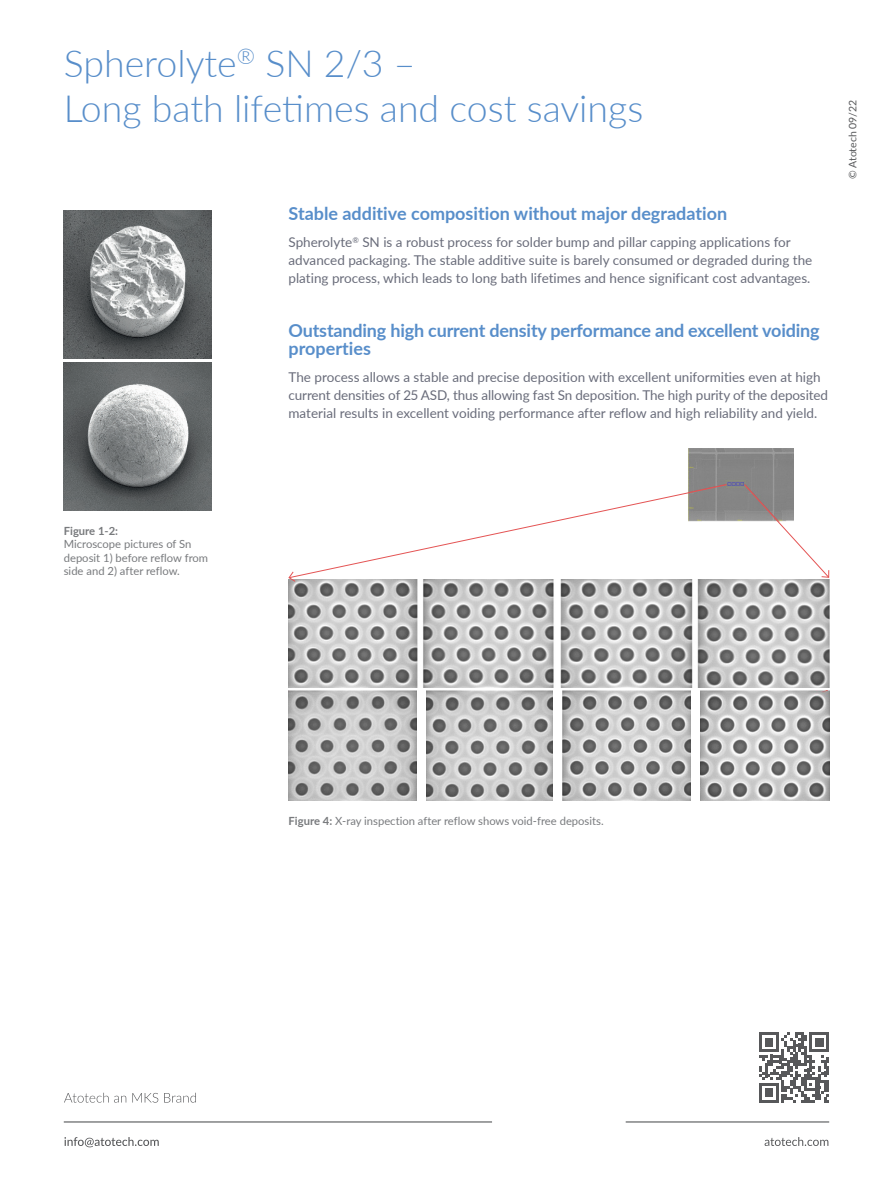
<style>
.page{position:relative;width:893px;height:1191px;background:#fff}
.page>*{position:absolute;margin:0;border:0;box-sizing:border-box;transform-origin:0 0}
.t1{font:300 37.5px "Lato";color:#588eca}
.t2{font:700 18px/18px "Lato";letter-spacing:-.01em;color:#588eca}
.Fließtext{font:13.5px/18px "Lato";color:#696c7a}
.t3{font:11.25px/13.5px "Lato";color:#787a7d}
.t4{font:10.5px "Lato";color:#57585a}
.s1{font-weight:700}
</style>
<div class="page">
<img style="left:64px;top:210px;width:147px;height:149px">
<img style="left:64px;top:362px;width:147px;height:148px">
<img style="left:289px;top:691px;width:540px;height:109px">
<div style="left:553px;top:571px;width:9px;height:232px;background:#fff"></div>
<div style="left:417px;top:571px;width:9px;height:232px;background:#fff"></div>
<div style="left:691px;top:571px;width:9px;height:232px;background:#fff"></div>
<img style="left:289px;top:580px;width:540px;height:107px">
<img style="left:689px;top:448px;width:104px;height:73px">
<svg style="left:288px;top:484px;width:439px;height:98px"></svg>
<svg style="left:743px;top:483px;width:87px;height:95px"></svg>
<svg style="left:759px;top:1032px;width:70px;height:70px"></svg>
<svg style="left:765px;top:1137px;width:63px;height:9px"></svg>
<svg style="left:64px;top:1092px;width:132px;height:10px"></svg>
<svg style="left:64px;top:1137px;width:95px;height:10px"></svg>
<hr style="left:64px;top:1121px;width:428px;height:1px;background:#57585a">
<hr style="left:626px;top:1121px;width:203px;height:1px;background:#57585a">
<p class="t1" style="left:64px;top:37px;width:353px">Spherolyte<sup>®</sup> SN 2/3 –</p>
<p class="t1" style="left:64px;top:82px;width:581px">Long bath lifetimes and cost savings</p>
<p class="t2" style="left:289px;top:204px;width:440px">Stable additive composition without major degradation</p>
<p class="Fließtext" style="left:289px;top:233px;width:525px">Spherolyte<sup>®</sup> SN is a robust process for solder bump and pillar capping applications for advanced packaging. The stable additive suite is barely consumed or degraded during the plating process, which leads to long bath lifetimes and hence significant cost advantages.</p>
<p class="t2" style="left:289px;top:321px;width:533px">Outstanding high current density performance and excellent voiding properties</p>
<p class="Fließtext" style="left:289px;top:368px;width:541px">The process allows a stable and precise deposition with excellent uniformities even at high current densities of 25 ASD, thus allowing fast Sn deposition. The high purity of the deposited material results in excellent voiding performance after reflow and high reliability and yield.</p>
<p class="t4" style="left:845px;top:179px;width:81px;rotate:-90deg">© Atotech 09/22</p>
<p class="t3" style="left:64px;top:523px;width:146px"><span class="s1">Figure 1-2:<br></span>Microscope pictures of Sn deposit 1) before reflow from side and 2) after reflow.</p>
<p class="t3" style="left:289px;top:813px;width:317px"><span class="s1">Figure 4:</span> X-ray inspection after reflow shows void-free deposits.</p>
</div>
